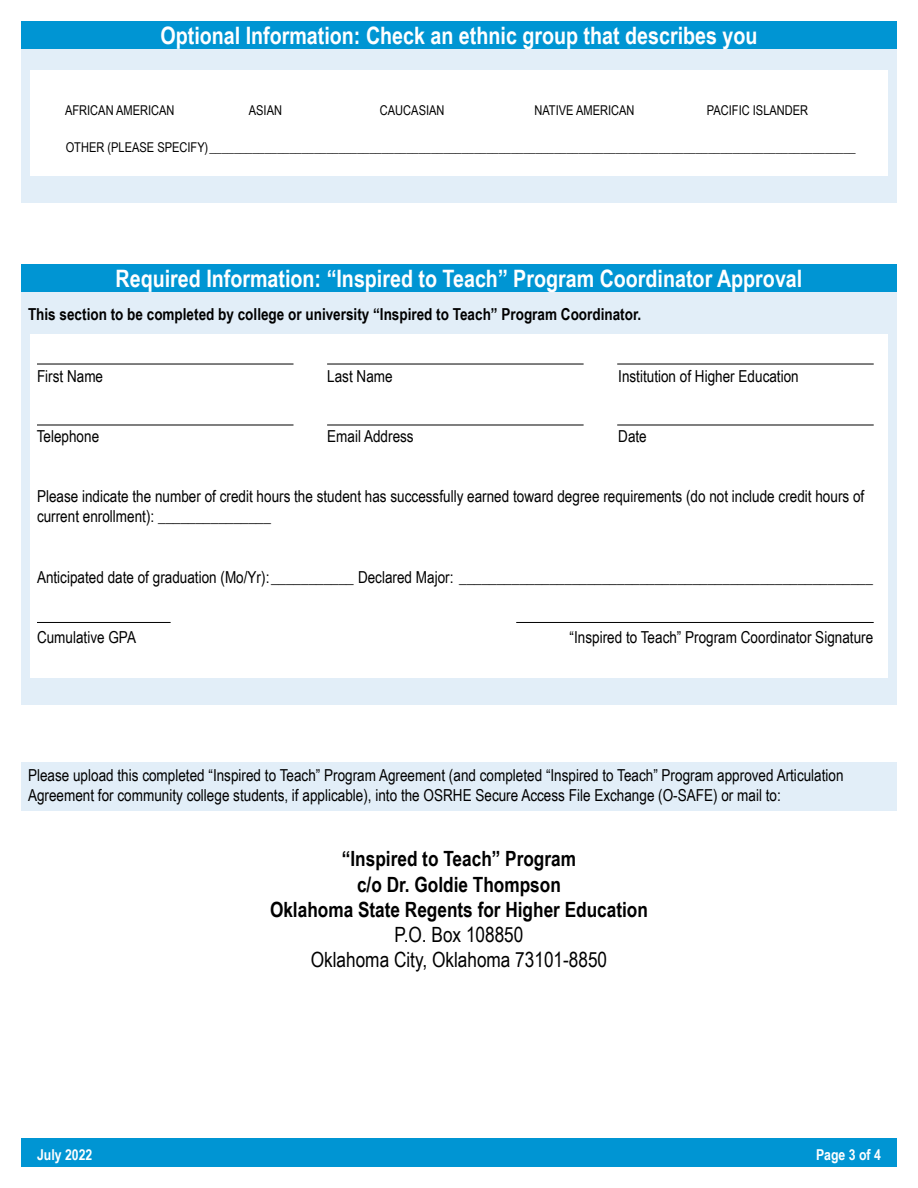
<style>
.page{position:relative;width:918px;height:1188px;background:#fff}
.page>*{position:absolute;margin:0;border:0;box-sizing:border-box;transform-origin:0 0}
.t1{font:700 24px "Arial Narrow";color:#fff}
.t2{font:700 21px "Arial Narrow";color:#000}
.t3{font:21px "Arial Narrow";color:#000}
.P_shaded{font:16.5px/19.8px "Arial Narrow";color:#000}
.t4{font:700 16.5px "Arial Narrow";color:#000}
.P_fillable_info{font:16.5px "Arial Narrow";color:#000}
.t5{font:700 15px "Arial Narrow";color:#fff}
.P_form_info{font:13.5px "Arial Narrow";color:#000}
</style>
<div class="page">
<div style="left:21px;top:1138px;width:876px;height:29px;background:#0095d3"></div>
<div style="left:21px;top:21px;width:876px;height:182px;background:#e2eef8"></div>
<div style="left:21px;top:267px;width:876px;height:438px;background:#e2eef8"></div>
<div style="left:21px;top:21px;width:876px;height:28px;background:#0095d3"></div>
<div style="left:30px;top:70px;width:858px;height:106px;background:#fff"></div>
<div style="left:21px;top:265px;width:876px;height:27px;background:#0095d3"></div>
<div style="left:30px;top:335px;width:858px;height:343px;background:#fff"></div>
<hr style="left:37px;top:364px;width:257px;height:1px;background:#000">
<hr style="left:327px;top:364px;width:257px;height:1px;background:#000">
<hr style="left:617px;top:364px;width:257px;height:1px;background:#000">
<hr style="left:37px;top:425px;width:257px;height:1px;background:#000">
<hr style="left:327px;top:425px;width:257px;height:1px;background:#000">
<hr style="left:617px;top:425px;width:257px;height:1px;background:#000">
<hr style="left:37px;top:622px;width:134px;height:1px;background:#000">
<hr style="left:516px;top:622px;width:358px;height:1px;background:#000">
<div style="left:21px;top:762px;width:876px;height:49px;background:#e2eef8"></div>
<h2 class="t1" style="left:160px;top:17px;width:599px">Optional Information: Check an ethnic group that describes you</h2>
<p class="P_form_info" style="left:65px;top:100px;width:111px">AFRICAN AMERICAN</p>
<p class="P_form_info" style="left:249px;top:100px;width:35px">ASIAN</p>
<p class="P_form_info" style="left:380px;top:100px;width:66px">CAUCASIAN</p>
<p class="P_form_info" style="left:534px;top:100px;width:102px">NATIVE AMERICAN</p>
<p class="P_form_info" style="left:707px;top:100px;width:103px">PACIFIC ISLANDER</p>
<p class="P_form_info" style="left:66px;top:138px;width:792px">OTHER (PLEASE SPECIFY)_________________________________________________________________________________________________________</p>
<h2 class="t1" style="left:116px;top:260px;width:688px">Required Information: “Inspired to Teach” Program Coordinator Approval</h2>
<p class="t4" style="left:28px;top:302px;width:615px">This section to be completed by college or university “Inspired to Teach” Program Coordinator.</p>
<p class="P_fillable_info" style="left:37px;top:364px;width:68px">First Name</p>
<p class="P_fillable_info" style="left:327px;top:364px;width:67px">Last Name</p>
<p class="P_fillable_info" style="left:618px;top:364px;width:182px">Institution of Higher Education</p>
<p class="P_fillable_info" style="left:37px;top:424px;width:64px">Telephone</p>
<p class="P_fillable_info" style="left:327px;top:424px;width:88px">Email Address</p>
<p class="P_fillable_info" style="left:618px;top:424px;width:30px">Date</p>
<p class="P_shaded" style="left:37px;top:486px;width:829px">Please indicate the number of credit hours the student has successfully earned toward degree requirements (do not include credit hours of current enrollment): _______________</p>
<p class="P_shaded" style="left:37px;top:566px;width:837px">Anticipated date of graduation (Mo/Yr):___________ Declared Major: _______________________________________________________</p>
<p class="P_shaded" style="left:37px;top:626px;width:101px">Cumulative GPA</p>
<p class="P_shaded" style="left:570px;top:626px;width:305px">“Inspired to Teach” Program Coordinator Signature</p>
<p class="P_shaded" style="left:28px;top:765px;width:817px">Please upload this completed “Inspired to Teach” Program Agreement (and completed “Inspired to Teach” Program approved Articulation<br>Agreement for community college students, if applicable), into the OSRHE Secure Access File Exchange (O-SAFE) or mail to:</p>
<p class="t2" style="left:342px;top:843px;width:236px">“Inspired to Teach” Program</p>
<p class="t2" style="left:357px;top:868px;width:205px">c/o Dr. Goldie Thompson</p>
<p class="t2" style="left:270px;top:894px;width:379px">Oklahoma State Regents for Higher Education</p>
<p class="t3" style="left:395px;top:919px;width:130px">P.O. Box 108850</p>
<p class="t3" style="left:311px;top:944px;width:298px">Oklahoma City, Oklahoma 73101-8850</p>
<p class="t5" style="left:37px;top:1143px;width:57px">July 2022</p>
<p class="t5" style="left:816px;top:1143px;width:66px">Page 3 of 4</p>
</div>
